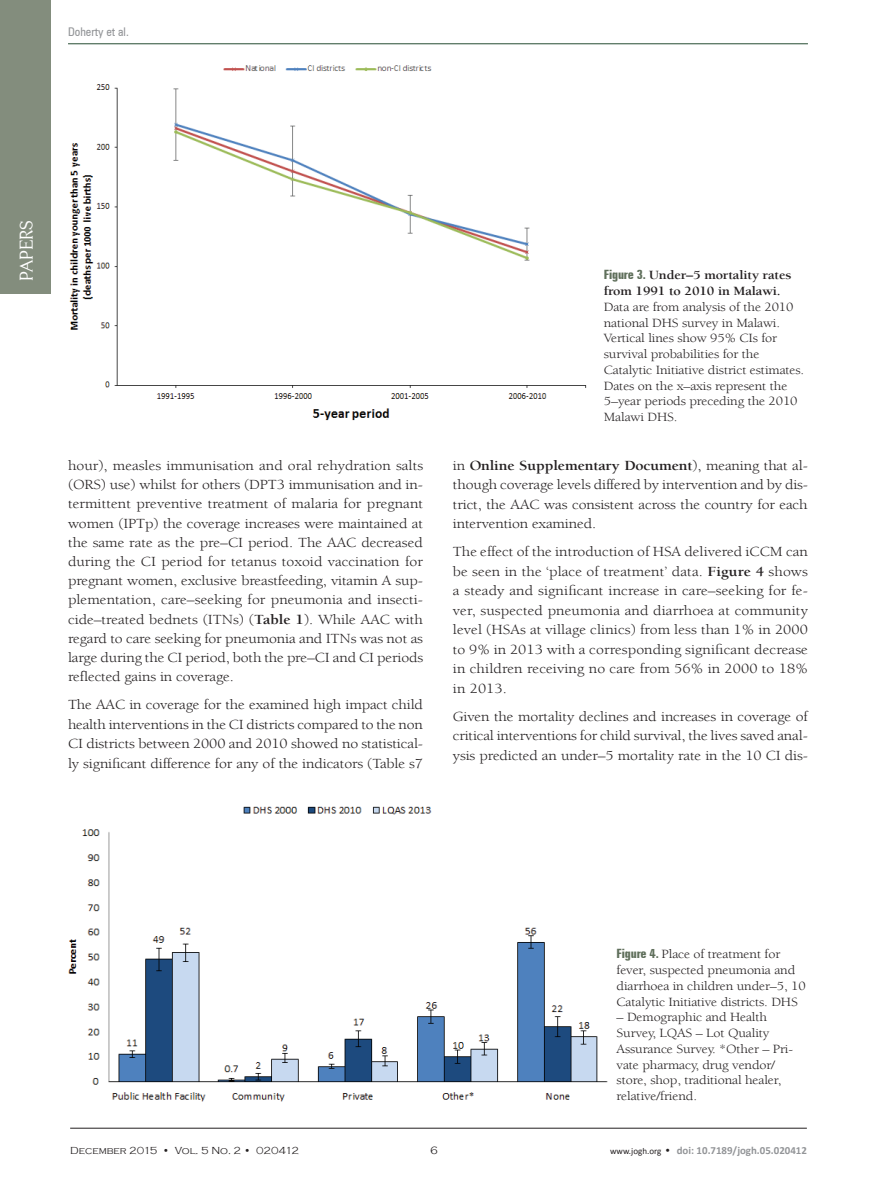
<style>
.page{position:relative;width:893px;height:1191px;background:#fff}
.page>*{position:absolute;margin:0;border:0;box-sizing:border-box;transform-origin:0 0}
.t1{font:18px "Centabel";color:#fff}
.t2{font:14.25px/19.5px "Berkeley Std";letter-spacing:-.01em;color:#231f20;text-align:justify;scale:1.11 1}
.t3{font:12.9px/15.8px "Berkeley Std";letter-spacing:-.01em;color:#231f20;scale:1.11 1}
.t4{font:700 12.9px/15.8px "Berkeley Std";letter-spacing:-.01em;color:#231f20;scale:1.11 1}
.t5{font:condensed 12px "Zurich BT";color:#939598}
.t6{font:700 10.95px "Calibri";color:#939598}
.t7{font:300 10.95px "Copperplate Gothic";color:#231f20}
.t8{font:300 10.5px "Copperplate Gothic";color:#231f20}
.s1{font-weight:700}
.s2{font-family:"Zurich BT";font-stretch:extra-condensed;color:#5f6f5b}
.s3{font-family:"Zurich BT";font-weight:700;font-stretch:extra-condensed;color:#5f6f5b}
.s4{font-weight:400;font-size:9px;color:#231f20}
.s5{font-family:"Copperplate Gothic";font-weight:300;color:#231f20}
</style>
<div class="page">
<hr style="left:70px;top:1128px;width:737px;height:1px;background:#231f20">
<hr style="left:68px;top:44px;width:740px;height:1px;background:#264d33">
<div style="left:0;top:0;width:51px;height:293px;background:#838d7d"></div>
<img style="left:68px;top:806px;width:540px;height:295px">
<img style="left:69px;top:65px;width:518px;height:356px">
<p class="t5" style="left:68px;top:25px;width:62px">Doherty et al.</p>
<p class="t1" style="left:13px;top:281px;width:103px;rotate:-90deg">VIEWPOINTS</p>
<p class="t1" style="left:16px;top:281px;width:63px;rotate:-90deg">PAPERS</p>
<p class="t2" style="left:68px;top:456px;width:321px">hour), measles immunisation and oral rehydration salts (ORS) use) whilst for others (DPT3 immunisation and in&shy;termittent preventive treatment of malaria for pregnant women (IPTp) the coverage increases were maintained at the same rate as the pre–CI period. The AAC decreased during the CI period for tetanus toxoid vaccination for pregnant women, exclusive breastfeeding, vitamin A sup&shy;plementation, care–seeking for pneumonia and insecti&shy;cide–treated bednets (ITNs) (<span class="s1">Table 1</span>). While AAC with regard to care seeking for pneumonia and ITNs was not as large during the CI period, both the pre–CI and CI periods reflected gains in coverage.</p>
<p class="t2" style="left:68px;top:695px;width:321px">The AAC in coverage for the examined high impact child health interventions in the CI districts compared to the non CI districts between 2000 and 2010 showed no statistical&shy;ly significant difference for any of the indicators (Table s7</p>
<p class="t4" style="left:604px;top:268px;width:171px"><span class="s2">Figure 3.</span> Under–5 mortality rates from 1991 to 2010 in Malawi.</p>
<p class="t3" style="left:604px;top:299px;width:182px">Data are from analysis of the 2010 national DHS survey in Malawi.<br>Vertical lines show 95% CIs for survival probabilities for the<br>Catalytic Initiative district estimates.<br>Dates on the x–axis represent the<br>5–year periods preceding the 2010<br>Malawi DHS.</p>
<p class="t2" style="left:453px;top:456px;width:321px">in <span class="s1">Online Supplementary Document</span>), meaning that al&shy;though coverage levels differed by intervention and by dis&shy;trict, the AAC was consistent across the country for each intervention examined.</p>
<p class="t2" style="left:453px;top:542px;width:321px">The effect of the introduction of HSA delivered iCCM can be seen in the ‘place of treatment’ data. <span class="s1">Figure 4</span> shows a steady and significant increase in care–seeking for fe&shy;ver, suspected pneumonia and diarrhoea at community level (HSAs at village clinics) from less than 1% in 2000 to 9% in 2013 with a corresponding significant decrease in children receiving no care from 56% in 2000 to 18% in 2013.</p>
<p class="t2" style="left:453px;top:707px;width:321px">Given the mortality declines and increases in coverage of critical interventions for child survival, the lives saved anal&shy;ysis predicted an under–5 mortality rate in the 10 CI dis-</p>
<p class="t3" style="left:617px;top:946px;width:172px"><span class="s3">Figure 4.</span> Place of treatment for fever, suspected pneumonia and diarrhoea in children under–5, 10<br>Catalytic Initiative districts. DHS</p>
<p class="t3" style="left:617px;top:1009px;width:161px">– Demographic and Health<br>Survey, LQAS – Lot Quality<br>Assurance Survey. *Other – Pri&shy;vate pharmacy, drug vendor/ store, shop, traditional healer, relative/friend.</p>
<p class="t8" style="left:70px;top:1144px;width:230px">December 2015 • Vol. 5 No. 2 • 020412</p>
<p class="t7" style="left:430px;top:1144px;width:9px">6</p>
<p class="t6" style="left:610px;top:1143px;width:198px"><span class="s4">www.jogh.org</span> <span class="s5">•</span> doi: 10.7189/jogh.05.020412</p>
</div>
